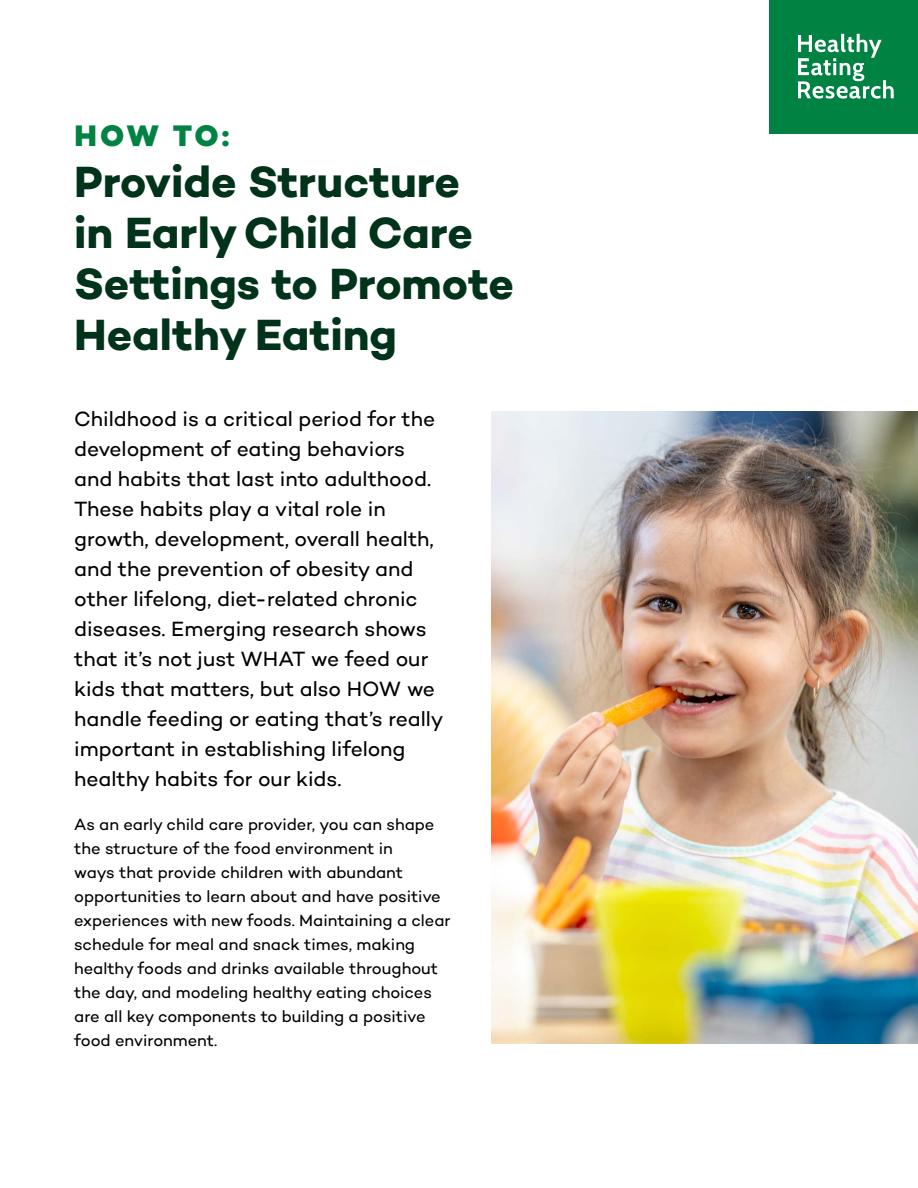
<style>
.page{position:relative;width:918px;height:1188px;background:#fff}
.page>*{position:absolute;margin:0;border:0;box-sizing:border-box;transform-origin:0 0}
.t1{font:700 44.4px/51px "Campton";color:#00331a}
.t2{font:800 30.3px "Campton";color:#008342}
.t3{font:21px/30px "Campton";letter-spacing:-.005em;color:#000}
.t4{font:16.5px/24px "Campton";letter-spacing:-.005em;color:#000}
</style>
<div class="page">
<img style="left:491px;top:412px;width:427px;height:632px">
<div style="left:770px;top:0;width:148px;height:134px;background:#008342"></div>
<svg style="left:798px;top:34px;width:96px;height:65px"></svg>
<p class="t2" style="left:74px;top:116px;width:157px">HOW TO:</p>
<p class="t1" style="left:74px;top:156px;width:441px">Provide Structure<br>in Early Child Care<br>Settings to Promote<br>Healthy Eating</p>
<p class="t3" style="left:74px;top:403px;width:371px">Childhood is a critical period for the development of eating behaviors and habits that last into adulthood.<br>These habits play a vital role in growth, development, overall health, and the prevention of obesity and other lifelong, diet-related chronic diseases. Emerging research shows that it’s not just WHAT we feed our kids that matters, but also HOW we handle feeding or eating that’s really important in establishing lifelong healthy habits for our kids.</p>
<p class="t4" style="left:74px;top:812px;width:378px">As an early child care provider, you can shape the structure of the food environment in<br>ways that provide children with abundant opportunities to learn about and have positive experiences with new foods. Maintaining a clear schedule for meal and snack times, making healthy foods and drinks available throughout the day, and modeling healthy eating choices are all key components to building a positive food environment.</p>
</div>
